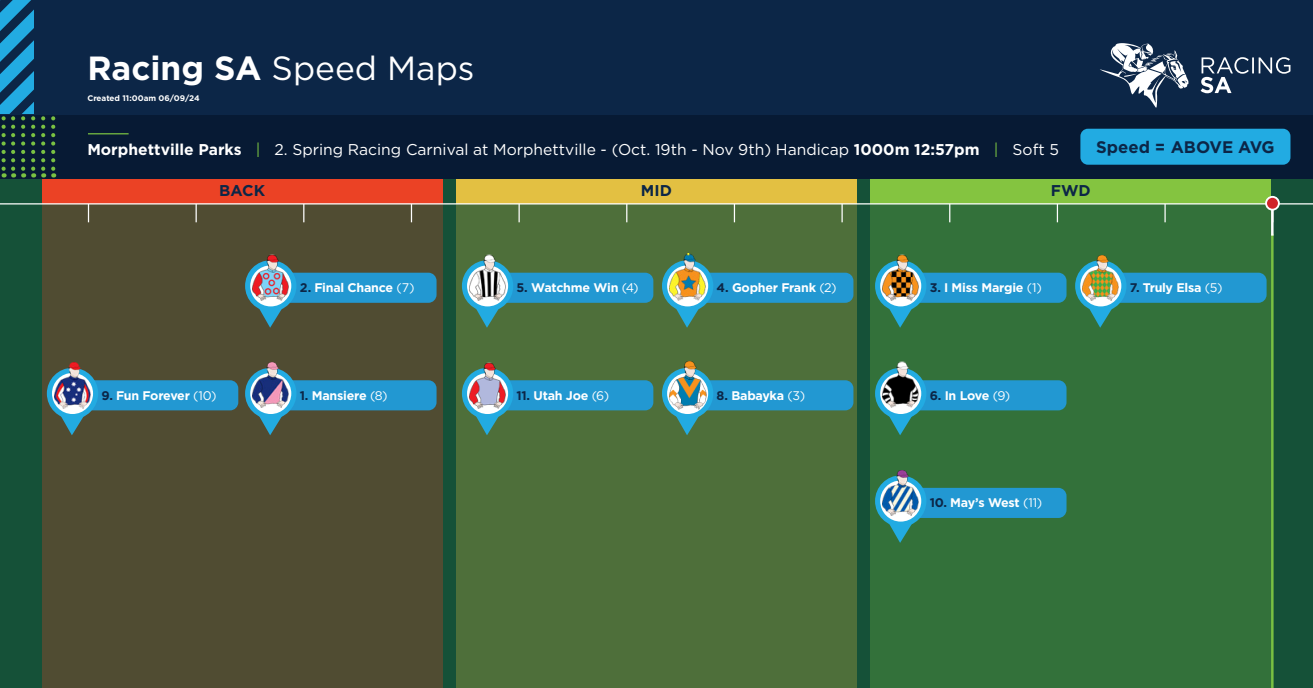
<style>
.page{position:relative;width:1313px;height:688px;background:#fff}
.page>*{position:absolute;margin:0;border:0;box-sizing:border-box;transform-origin:0 0}
.t1{font:33.5px "Gotham";color:#fff}
.t2{font:700 16.75px "Gotham HTF";color:#0c2647}
.t3{font:15.62px "Gotham";color:#fff}
.t4{font:700 15.62px "Gotham HTF";color:#0c2647}
.t5{font:700 12.5px "Gotham HTF";letter-spacing:-.02em;color:#fff}
.t6{font:700 8.12px "Gotham HTF";color:#fff}
.s1{font-family:"Gotham HTF";font-weight:700}
.s2{color:#79c142}
.s3{color:#0c2647}
.s4{font-family:"Gotham";font-weight:400}
</style>
<div class="page">
<div style="left:0;top:149px;width:1312px;height:539px;background:#155138"></div>
<div style="left:42px;top:204px;width:400px;height:484px;background:#504c32"></div>
<div style="left:42px;top:178px;width:400px;height:26px;background:#eb4225"></div>
<div style="left:456px;top:178px;width:400px;height:26px;background:#e3c042"></div>
<div style="left:456px;top:204px;width:400px;height:484px;background:#4e6f3a"></div>
<div style="left:870px;top:178px;width:400px;height:26px;background:#84c440"></div>
<div style="left:870px;top:204px;width:400px;height:484px;background:#33713a"></div>
<div style="left:0;top:0;width:1312px;height:178px;background:#0c2647"></div>
<div style="left:0;top:115px;width:1312px;height:63px;background:#071a34"></div>
<hr style="left:88px;top:133px;width:41px;height:1px;background:#79c142">
<svg style="left:1200px;top:57px;width:90px;height:36px"></svg>
<svg style="left:1100px;top:43px;width:88px;height:65px"></svg>
<svg style="left:41px;top:116px;width:4px;height:61px"></svg>
<svg style="left:51px;top:116px;width:4px;height:61px"></svg>
<svg style="left:0;top:0;width:35px;height:177px"></svg>
<div style="left:1080px;top:129px;width:210px;height:36px;background:#22abe2;border-radius:8px"></div>
<hr style="left:0;top:203px;width:1312px;height:1px;background:#fff">
<svg style="left:411px;top:204px;width:1px;height:18px"></svg>
<svg style="left:1056px;top:204px;width:2px;height:18px"></svg>
<svg style="left:1164px;top:204px;width:1px;height:18px"></svg>
<svg style="left:949px;top:204px;width:1px;height:18px"></svg>
<svg style="left:841px;top:204px;width:1px;height:18px"></svg>
<svg style="left:734px;top:204px;width:1px;height:18px"></svg>
<svg style="left:626px;top:204px;width:1px;height:18px"></svg>
<svg style="left:518px;top:204px;width:2px;height:18px"></svg>
<svg style="left:303px;top:204px;width:1px;height:18px"></svg>
<svg style="left:195px;top:204px;width:2px;height:18px"></svg>
<svg style="left:88px;top:204px;width:1px;height:18px"></svg>
<hr style="left:1271px;top:234px;width:2px;height:454px;background:#79c142">
<hr style="left:1271px;top:197px;width:2px;height:38px;background:#fff">
<div style="left:1266px;top:197px;width:12px;height:13px;background:#d1232a;border-radius:50%"></div>
<div style="left:1265px;top:196px;width:14px;height:14px;border:2px solid #fff;border-radius:50%"></div>
<svg style="left:47px;top:375px;width:191px;height:60px"></svg>
<svg style="left:462px;top:375px;width:191px;height:60px"></svg>
<svg style="left:245px;top:375px;width:191px;height:60px"></svg>
<svg style="left:875px;top:374px;width:191px;height:61px"></svg>
<svg style="left:875px;top:482px;width:191px;height:60px"></svg>
<svg style="left:875px;top:267px;width:191px;height:60px"></svg>
<svg style="left:462px;top:267px;width:191px;height:60px"></svg>
<svg style="left:245px;top:267px;width:191px;height:60px"></svg>
<svg style="left:662px;top:375px;width:191px;height:60px"></svg>
<svg style="left:1075px;top:267px;width:191px;height:60px"></svg>
<svg style="left:662px;top:267px;width:191px;height:60px"></svg>
<img style="left:470px;top:254px;width:36px;height:46px">
<img style="left:882px;top:254px;width:36px;height:47px">
<img style="left:882px;top:361px;width:36px;height:46px">
<img style="left:669px;top:253px;width:36px;height:47px">
<img style="left:253px;top:254px;width:36px;height:46px">
<img style="left:470px;top:362px;width:36px;height:46px">
<img style="left:55px;top:362px;width:35px;height:46px">
<img style="left:1083px;top:255px;width:35px;height:45px">
<img style="left:253px;top:362px;width:36px;height:45px">
<img style="left:882px;top:470px;width:36px;height:45px">
<img style="left:669px;top:361px;width:37px;height:48px">
<p class="t1" style="left:87px;top:46px;width:389px"><span class="s1">Racing SA</span> Speed Maps</p>
<p class="t6" style="left:87px;top:94px;width:114px">Created 11:00am 06/09/24</p>
<p class="t3" style="left:87px;top:139px;width:973px"><span class="s1">Morphettville Parks</span> <span class="s2">|</span> 2. Spring Racing Carnival at Morphettville - (Oct. 19th - Nov 9th) Handicap <span class="s1">1000m 12:57pm</span> <span class="s2">|</span> Soft 5</p>
<p class="t2" style="left:1096px;top:137px;width:180px">Speed = ABOVE AVG</p>
<p class="t4" style="left:219px;top:182px;width:47px">BACK</p>
<p class="t4" style="left:641px;top:182px;width:33px">MID</p>
<p class="t4" style="left:1050px;top:182px;width:41px">FWD</p>
<p class="t5" style="left:300px;top:280px;width:116px"><span class="s3">2.</span> Final Chance <span class="s4">(7)</span></p>
<p class="t5" style="left:516px;top:280px;width:124px"><span class="s3">5.</span> Watchme Win <span class="s4">(4)</span></p>
<p class="t5" style="left:929px;top:280px;width:114px"><span class="s3">3.</span> I Miss Margie <span class="s4">(1)</span></p>
<p class="t5" style="left:716px;top:280px;width:121px"><span class="s3">4.</span> Gopher Frank <span class="s4">(2)</span></p>
<p class="t5" style="left:1129px;top:280px;width:94px"><span class="s3">7.</span> Truly Elsa <span class="s4">(5)</span></p>
<p class="t5" style="left:101px;top:388px;width:116px"><span class="s3">9.</span> Fun Forever <span class="s4">(10)</span></p>
<p class="t5" style="left:300px;top:388px;width:89px"><span class="s3">1.</span> Mansiere <span class="s4">(8)</span></p>
<p class="t5" style="left:516px;top:388px;width:94px"><span class="s3">11.</span> Utah Joe <span class="s4">(6)</span></p>
<p class="t5" style="left:929px;top:388px;width:82px"><span class="s3">6.</span> In Love <span class="s4">(9)</span></p>
<p class="t5" style="left:716px;top:388px;width:90px"><span class="s3">8.</span> Babayka <span class="s4">(3)</span></p>
<p class="t5" style="left:929px;top:495px;width:114px"><span class="s3">10.</span> May’s West <span class="s4">(11)</span></p>
</div>
